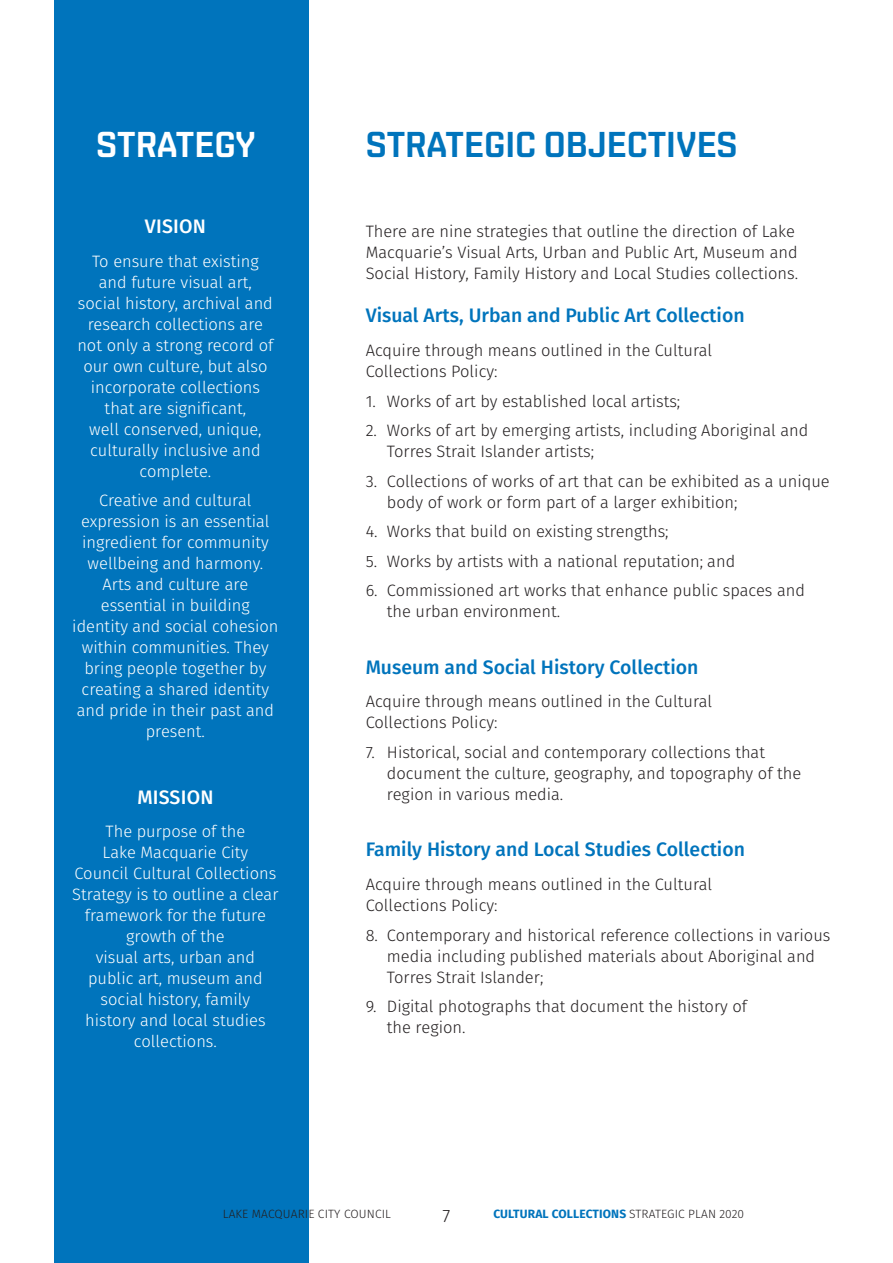
<style>
.page{position:relative;width:893px;height:1263px;background:#fff}
.page>*{position:absolute;margin:0;border:0;box-sizing:border-box;transform-origin:0 0}
.HEADING_1{font:600 36px "Shentox";color:#0074bc}
.HEADING_1-2{font:600 36px "Shentox";color:#fff}
.subheads{font:500 19.5px "Fira Sans";color:#0074bc}
.subheads-2{font:500 19.5px "Fira Sans";letter-spacing:.01em;color:#fff}
.t1{font:300 18px "Fira Sans";color:#231f20}
.Body_Text{font:300 16.5px/21px "Fira Sans";color:#231f20}
.Body_Text-2{font:300 16.5px/21px "Fira Sans";color:#fff;text-align:center}
.t2{font:700 12px "Fira Sans";letter-spacing:.01em;color:#0074bc}
.t3{font:300 12px "Fira Sans";letter-spacing:.01em;color:#231f20}
.s1{font-weight:300;color:#231f20}
</style>
<div class="page">
<div style="left:54px;top:0;width:254px;height:1263px;background:#0074bc"></div>
<p class="HEADING_1-2" style="left:96px;top:123px;width:161px">STRATEGY</p>
<p class="HEADING_1" style="left:366px;top:123px;width:373px">STRATEGIC OBJECTIVES</p>
<p class="subheads-2" style="left:145px;top:211px;width:62px">VISION</p>
<p class="Body_Text-2" style="left:77px;top:250px;width:198px">To ensure that existing and future visual art, social history, archival and research collections are not only a strong record of our own culture, but also incorporate collections that are significant,<br>well conserved, unique, culturally inclusive and complete.</p>
<p class="Body_Text-2" style="left:72px;top:490px;width:208px">Creative and cultural expression is an essential ingredient for community wellbeing and harmony.<br>Arts and culture are essential in building identity and social cohesion within communities. They bring people together by creating a shared identity and pride in their past and present.</p>
<p class="subheads-2" style="left:137px;top:781px;width:78px">MISSION</p>
<p class="Body_Text-2" style="left:72px;top:821px;width:208px">The purpose of the<br>Lake Macquarie City<br>Council Cultural Collections<br>Strategy is to outline a clear framework for the future growth of the<br>visual arts, urban and public art, museum and social history, family<br>history and local studies collections.</p>
<p class="Body_Text" style="left:366px;top:220px;width:434px">There are nine strategies that outline the direction of Lake<br>Macquarie’s Visual Arts, Urban and Public Art, Museum and<br>Social History, Family History and Local Studies collections.</p>
<p class="subheads" style="left:366px;top:300px;width:380px">Visual Arts, Urban and Public Art Collection</p>
<p class="Body_Text" style="left:366px;top:340px;width:348px">Acquire through means outlined in the Cultural<br>Collections Policy:</p>
<p class="Body_Text" style="left:366px;top:390px;width:316px">1. Works of art by established local artists;</p>
<p class="Body_Text" style="left:387px;top:420px;width:423px;text-indent:-21px">2. Works of art by emerging artists, including Aboriginal and<br>Torres Strait Islander artists;</p>
<p class="Body_Text" style="left:387px;top:470px;width:444px;text-indent:-21px">3. Collections of works of art that can be exhibited as a unique body of work or form part of a larger exhibition;</p>
<p class="Body_Text" style="left:366px;top:521px;width:305px">4. Works that build on existing strengths;</p>
<p class="Body_Text" style="left:366px;top:550px;width:371px">5. Works by artists with a national reputation; and</p>
<p class="Body_Text" style="left:387px;top:580px;width:420px;text-indent:-21px">6. Commissioned art works that enhance public spaces and the urban environment.</p>
<p class="subheads" style="left:366px;top:651px;width:334px">Museum and Social History Collection</p>
<p class="Body_Text" style="left:366px;top:691px;width:348px">Acquire through means outlined in the Cultural<br>Collections Policy:</p>
<p class="Body_Text" style="left:387px;top:741px;width:416px;text-indent:-21px">7. Historical, social and contemporary collections that document the culture, geography, and topography of the region in various media.</p>
<p class="subheads" style="left:366px;top:834px;width:381px">Family History and Local Studies Collection</p>
<p class="Body_Text" style="left:366px;top:874px;width:348px">Acquire through means outlined in the Cultural<br>Collections Policy:</p>
<p class="Body_Text" style="left:387px;top:924px;width:445px;text-indent:-21px">8. Contemporary and historical reference collections in various media including published materials about Aboriginal and<br>Torres Strait Islander;</p>
<p class="Body_Text" style="left:387px;top:996px;width:362px;text-indent:-21px">9. Digital photographs that document the history of the region.</p>
<p class="t3" style="left:223px;top:1205px;width:170px">LAKE MACQUARIE CITY COUNCIL</p>
<p class="t1" style="left:443px;top:1202px;width:9px">7</p>
<p class="t2" style="left:493px;top:1203px;width:252px">CULTURAL COLLECTIONS <span class="s1">STRATEGIC PLAN 2020</span></p>
</div>
